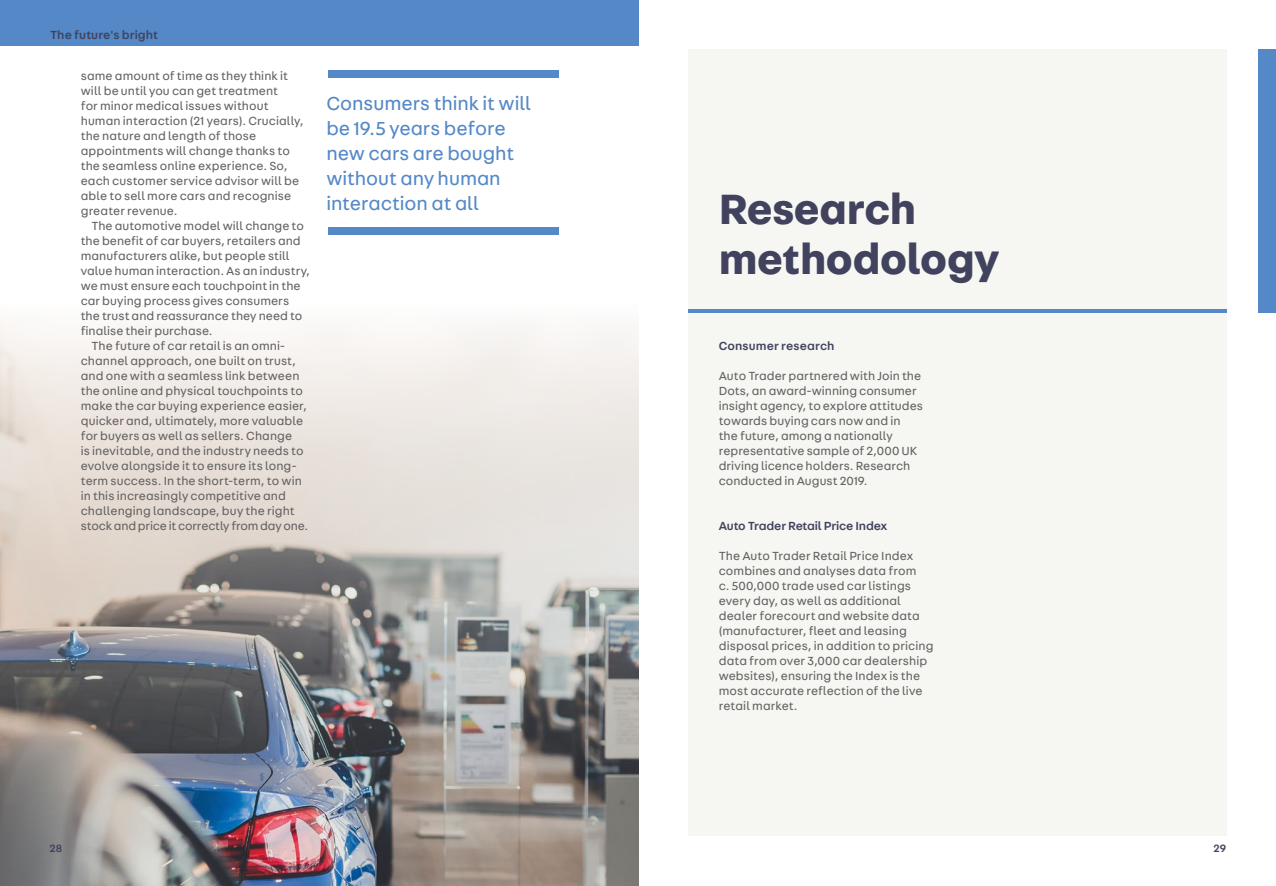
<style>
.page{position:relative;width:1276px;height:886px;background:#fff}
.page>*{position:absolute;margin:0;border:0;box-sizing:border-box;transform-origin:0 0}
.t1{font:700 45px/50px "AT Fabriga";letter-spacing:-.005em;color:#41435e}
.t2{font:20px/25px "AT Fabriga";letter-spacing:-.005em;color:#5488c7}
.t3{font:12.5px/15px "AT Fabriga";letter-spacing:.005em;color:#646363}
.t4{font:500 12.5px "AT Fabriga";letter-spacing:.005em;color:#41435e}
.t5{font:12.5px "AT Fabriga";letter-spacing:-.015em;color:#646363}
.t6{font:500 11.25px "AT Fabriga";color:#41435e}
</style>
<div class="page">
<img style="left:0;top:324px;width:638px;height:562px">
<div style="left:687px;top:50px;width:539px;height:786px;background:#f6f6f3"></div>
<div style="left:0;top:0;width:638px;height:45px;background:#5488c7"></div>
<hr style="left:687px;top:309px;width:539px;height:4px;background:#5488c7">
<div style="left:1258px;top:50px;width:18px;height:263px;background:#5488c7"></div>
<div style="left:328px;top:227px;width:230px;height:7px;background:#5488c7"></div>
<div style="left:328px;top:71px;width:230px;height:7px;background:#5488c7"></div>
<p class="t4" style="left:50px;top:27px;width:110px">The future's bright</p>
<p class="t3" style="left:81px;top:67px;width:224px">same amount of time as they think it will be until you can get treatment<br>for minor medical issues without human interaction (21 years). Crucially, the nature and length of those appointments will change thanks to the seamless online experience. So, each customer service advisor will be able to sell more cars and recognise greater revenue.</p>
<p class="t3" style="left:91px;top:217px;width:214px">The automotive model will change to</p>
<p class="t3" style="left:81px;top:232px;width:221px">the benefit of car buyers, retailers and</p>
<p class="t3" style="left:81px;top:247px;width:210px">manufacturers alike, but people still</p>
<p class="t3" style="left:81px;top:262px;width:231px">value human interaction. As an industry,</p>
<p class="t3" style="left:81px;top:277px;width:221px">we must ensure each touchpoint in the</p>
<p class="t3" style="left:81px;top:292px;width:210px">car buying process gives consumers</p>
<p class="t3" style="left:81px;top:307px;width:223px">the trust and reassurance they need to</p>
<p class="t3" style="left:81px;top:322px;width:133px">finalise their purchase.</p>
<p class="t3" style="left:91px;top:337px;width:195px">The future of car retail is an omni-</p>
<p class="t3" style="left:81px;top:352px;width:217px">channel approach, one built on trust,</p>
<p class="t3" style="left:81px;top:367px;width:220px">and one with a seamless link between</p>
<p class="t3" style="left:81px;top:382px;width:224px">the online and physical touchpoints to</p>
<p class="t3" style="left:81px;top:397px;width:228px">make the car buying experience easier,</p>
<p class="t3" style="left:81px;top:412px;width:224px">quicker and, ultimately, more valuable</p>
<p class="t3" style="left:81px;top:427px;width:213px">for buyers as well as sellers. Change</p>
<p class="t3" style="left:81px;top:442px;width:224px">is inevitable, and the industry needs to</p>
<p class="t3" style="left:81px;top:457px;width:217px">evolve alongside it to ensure its long-</p>
<p class="t3" style="left:81px;top:472px;width:223px">term success. In the short-term, to win</p>
<p class="t3" style="left:81px;top:487px;width:207px">in this increasingly competitive and</p>
<p class="t3" style="left:81px;top:502px;width:215px">challenging landscape, buy the right</p>
<p class="t5" style="left:81px;top:517px;width:229px">stock and price it correctly from day one.</p>
<h2 class="t2" style="left:326px;top:90px;width:206px">Consumers think it will be 19.5 years before new cars are bought without any human interaction at all</h2>
<h1 class="t1" style="left:719px;top:182px;width:282px">Research methodology</h1>
<p class="t4" style="left:719px;top:337px;width:117px">Consumer research</p>
<p class="t3" style="left:719px;top:367px;width:206px">Auto Trader partnered with Join the<br>Dots, an award-winning consumer insight agency, to explore attitudes towards buying cars now and in<br>the future, among a nationally representative sample of 2,000 UK driving licence holders. Research conducted in August 2019.</p>
<p class="t4" style="left:719px;top:517px;width:170px">Auto Trader Retail Price Index</p>
<p class="t3" style="left:719px;top:547px;width:216px">The Auto Trader Retail Price Index combines and analyses data from<br>c. 500,000 trade used car listings every day, as well as additional dealer forecourt and website data (manufacturer, fleet and leasing disposal prices, in addition to pricing data from over 3,000 car dealership websites), ensuring the Index is the most accurate reflection of the live retail market.</p>
<p class="t6" style="left:50px;top:840px;width:14px">28</p>
<p class="t6" style="left:1213px;top:840px;width:14px">29</p>
</div>
